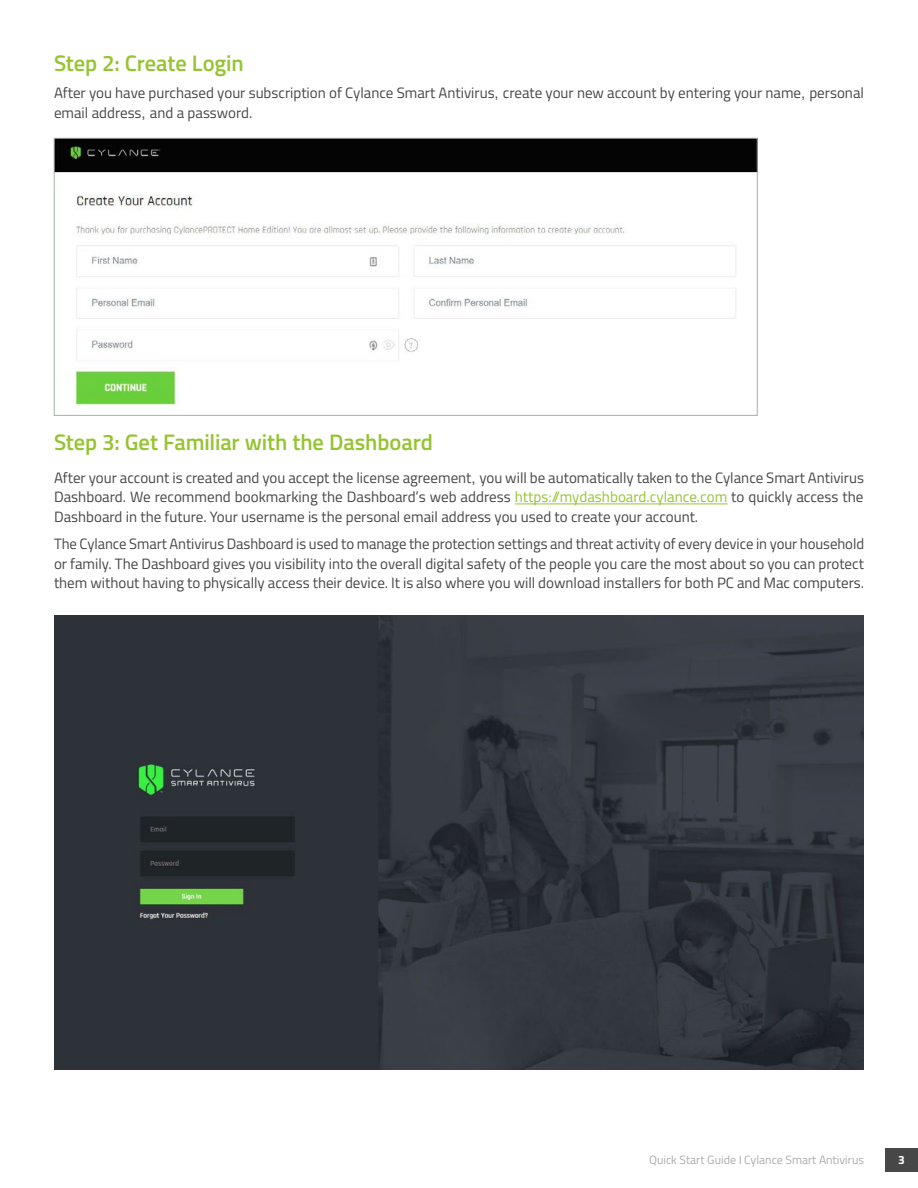
<style>
.page{position:relative;width:918px;height:1188px;background:#fff}
.page>*{position:absolute;margin:0;border:0;box-sizing:border-box;transform-origin:0 0}
.t1{font:600 22.5px "Titillium";letter-spacing:-.005em;color:#95c432}
.t2{font:15px/19.5px "Titillium";color:#474747;text-align:justify}
.t3{font:12px "Titillium";color:#abacac}
.t4{font:700 12px "Titillium";color:#fff}
.s1{font-family:"Arial"}
.s2{color:#95c432}
</style>
<div class="page">
<hr style="left:515px;top:504px;width:213px;height:1px;background:#95c432">
<img style="left:56px;top:140px;width:699px;height:266px">
<img style="left:54px;top:616px;width:810px;height:454px">
<div style="left:885px;top:1148px;width:33px;height:24px;background:#474747"></div>
<h1 class="t1" style="left:54px;top:46px;width:191px">Step 2: Create Login</h1>
<p class="t2" style="left:54px;top:83px;width:811px">After you have purchased your subscription of Cylance Smart Antivirus<span class="s1">,</span> create your new account by entering your name<span class="s1">,</span> personal email address<span class="s1">,</span> and a password.</p>
<h1 class="t1" style="left:54px;top:425px;width:381px">Step 3: Get Familiar with the Dashboard</h1>
<p class="t2" style="left:54px;top:467px;width:812px">After your account is created and you accept the license agreement<span class="s1">,</span> you will be automatically taken to the Cylance Smart Antivirus Dashboard. We recommend bookmarking the Dashboard’s web address <span class="s2">https://mydashboard.cylance.com</span> to quickly access the Dashboard in the future. Your username is the personal email address you used to create your account.</p>
<p class="t2" style="left:54px;top:534px;width:812px">The Cylance Smart Antivirus Dashboard is used to manage the protection settings and threat activity of every device in your household or family. The Dashboard gives you visibility into the overall digital safety of the people you care the most about so you can protect them without having to physically access their device. It is also where you will download installers for both PC and Mac computers.</p>
<p class="t3" style="left:649px;top:1151px;width:216px">Quick Start Guide I Cylance Smart Antivirus</p>
<p class="t4" style="left:898px;top:1150px;width:8px">3</p>
</div>
